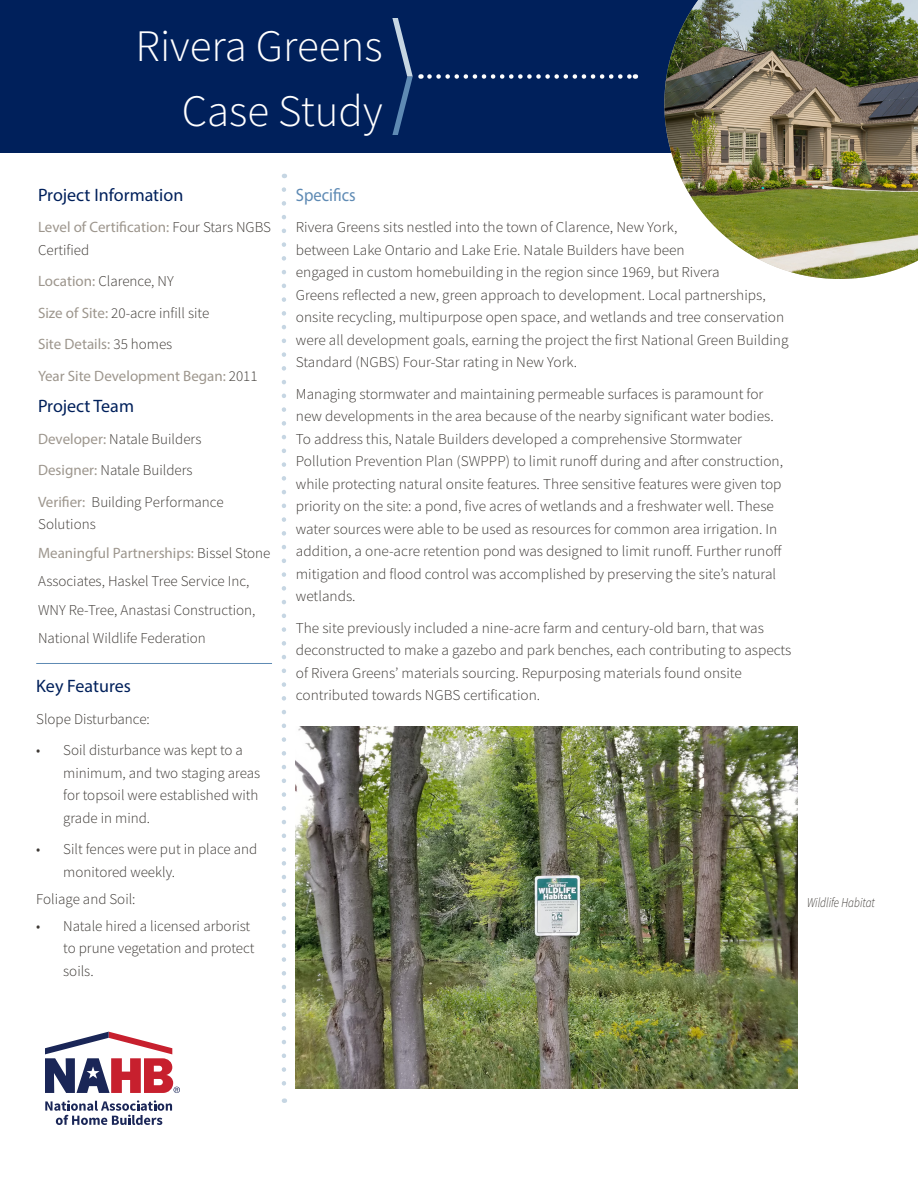
<style>
.page{position:relative;width:918px;height:1188px;background:#fff}
.page>*{position:absolute;margin:0;border:0;box-sizing:border-box;transform-origin:0 0}
.t1{font:300 45px "Source Sans Pro";color:#fff}
.t2{font:18px "Myriad Pro";color:#00205b}
.t3{font:18px "Myriad Pro";color:#5e8ab4;scale:.92 1}
.t4{font:300 15px/22.5px "Source Sans Pro";color:#3d3935}
.t5{font:15px "Myriad Pro";color:#9d968d}
.t6{font:italic 300 13.5px "Source Sans Pro";color:#3d3935;scale:.83 1}
.s1{font-family:"Myriad Pro";font-weight:400;color:#9d968d}
.s2{font-family:"Source Sans Pro";font-weight:300;color:#3d3935}
</style>
<div class="page">
<div style="left:0;top:0;width:918px;height:153px;background:#00205b"></div>
<img style="left:664px;top:0;width:254px;height:279px">
<svg style="left:429px;top:74px;width:207px;height:5px"></svg>
<svg style="left:392px;top:18px;width:21px;height:117px"></svg>
<svg style="left:282px;top:190px;width:4px;height:913px"></svg>
<svg style="left:45px;top:1100px;width:127px;height:25px"></svg>
<svg style="left:45px;top:1032px;width:135px;height:61px"></svg>
<hr style="left:36px;top:663px;width:236px;height:1px;background:#5e8ab4">
<img style="left:296px;top:727px;width:501px;height:362px">
<p class="t1" style="left:136px;top:19px;width:249px">Rivera Greens</p>
<p class="t1" style="left:182px;top:83px;width:202px">Case Study</p>
<p class="t2" style="left:38px;top:184px;width:147px">Project Information</p>
<p class="t4" style="left:38px;top:216px;width:235px"><span class="s1">Level of Certification:</span> Four Stars NGBS<br>Certified</p>
<p class="t4" style="left:38px;top:270px;width:137px"><span class="s1">Location:</span> Clarence, NY</p>
<p class="t4" style="left:38px;top:301px;width:173px"><span class="s1">Size of Site:</span> 20-acre infill site</p>
<p class="t5" style="left:38px;top:335px;width:136px">Site Details: <span class="s2">35 homes</span></p>
<p class="t5" style="left:38px;top:366px;width:221px">Year Site Development Began: <span class="s2">2011</span></p>
<p class="t2" style="left:38px;top:395px;width:97px">Project Team</p>
<p class="t4" style="left:38px;top:428px;width:165px"><span class="s1">Developer:</span> Natale Builders</p>
<p class="t4" style="left:38px;top:459px;width:156px"><span class="s1">Designer:</span> Natale Builders</p>
<p class="t4" style="left:38px;top:491px;width:187px"><span class="s1">Verifier:</span> Building Performance<br>Solutions</p>
<p class="t4" style="left:38px;top:539px;width:234px;line-height:28.5px"><span class="s1">Meaningful Partnerships:</span> Bissel Stone Associates, Haskel Tree Service Inc, WNY Re-Tree, Anastasi Construction, National Wildlife Federation</p>
<p class="t2" style="left:36px;top:675px;width:96px">Key Features</p>
<p class="t4" style="left:36px;top:707px;width:115px">Slope Disturbance:</p>
<p class="t4" style="left:63px;top:739px;width:199px;text-indent:-27px">• Soil disturbance was kept to a minimum, and two staging areas for topsoil were established with grade in mind.</p>
<p class="t4" style="left:63px;top:838px;width:196px;text-indent:-27px">• Silt fences were put in place and monitored weekly.</p>
<p class="t4" style="left:36px;top:887px;width:101px">Foliage and Soil:</p>
<p class="t4" style="left:63px;top:914px;width:193px;text-indent:-27px">• Natale hired a licensed arborist to prune vegetation and protect soils.</p>
<p class="t3" style="left:296px;top:184px;width:67px">Specifics</p>
<p class="t4" style="left:296px;top:216px;width:494px">Rivera Greens sits nestled into the town of Clarence, New York,<br>between Lake Ontario and Lake Erie. Natale Builders have been<br>engaged in custom homebuilding in the region since 1969, but Rivera<br>Greens reflected a new, green approach to development. Local partnerships, onsite recycling, multipurpose open space, and wetlands and tree conservation were all development goals, earning the project the first National Green Building Standard (NGBS) Four-Star rating in New York.</p>
<p class="t4" style="left:296px;top:382px;width:489px">Managing stormwater and maintaining permeable surfaces is paramount for new developments in the area because of the nearby significant water bodies.<br>To address this, Natale Builders developed a comprehensive Stormwater Pollution Prevention Plan (SWPPP) to limit runoff during and after construction, while protecting natural onsite features. Three sensitive features were given top priority on the site: a pond, five acres of wetlands and a freshwater well. These water sources were able to be used as resources for common area irrigation. In addition, a one-acre retention pond was designed to limit runoff. Further runoff mitigation and flood control was accomplished by preserving the site’s natural wetlands.</p>
<p class="t4" style="left:296px;top:616px;width:497px">The site previously included a nine-acre farm and century-old barn, that was deconstructed to make a gazebo and park benches, each contributing to aspects of Rivera Greens’ materials sourcing. Repurposing materials found onsite contributed towards NGBS certification.</p>
<p class="t6" style="left:807px;top:894px;width:83px">Wildlife Habitat</p>
</div>
